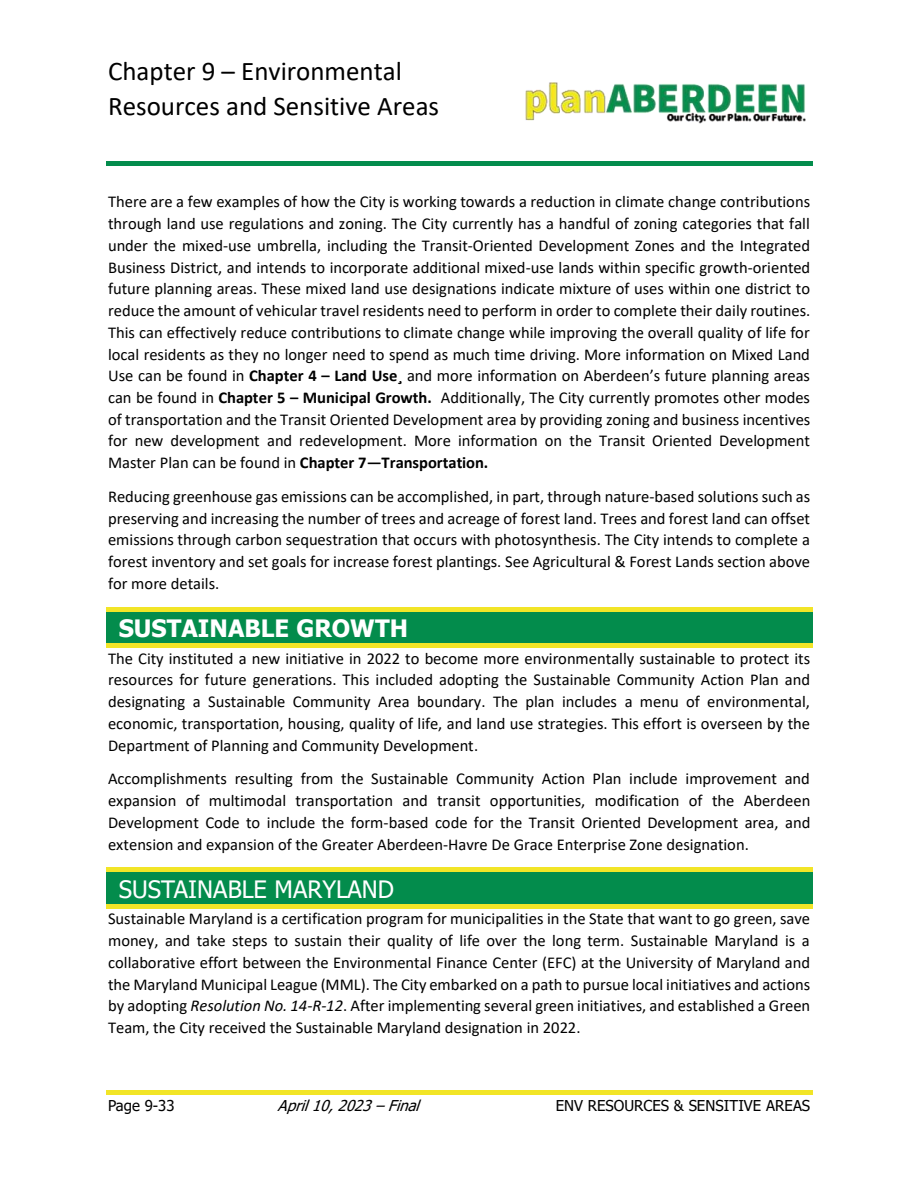
<style>
.page{position:relative;width:918px;height:1188px;background:#fff}
.page>*{position:absolute;margin:0;border:0;box-sizing:border-box;transform-origin:0 0}
.t1{font:27px/35.5px "Calibri";color:#000}
.t2{font:24px "Tahoma";color:#fff}
.t3{font:700 24px "Tahoma";color:#fff}
.t4{font:16.5px/21.8px "Calibri";color:#000;text-align:justify}
.t5{font:15px "Tahoma";color:#000}
.t6{font:italic 15px "Tahoma";color:#000}
.s1{font-weight:700}
.s2{font-style:italic}
</style>
<div class="page">
<hr style="left:106px;top:161px;width:706px;height:4px;background:#038c4c">
<div style="left:106px;top:1090px;width:706px;height:5px;background:#f2e527"></div>
<img style="left:525px;top:82px;width:281px;height:42px">
<div style="left:106px;top:612px;width:706px;height:32px;background:#038c4c"></div>
<div style="left:106px;top:607px;width:706px;height:5px;background:#f2e527"></div>
<hr style="left:106px;top:644px;width:706px;height:4px;background:#f2e527">
<div style="left:106px;top:872px;width:706px;height:32px;background:#038c4c"></div>
<hr style="left:106px;top:868px;width:706px;height:4px;background:#f2e527">
<div style="left:106px;top:904px;width:706px;height:5px;background:#f2e527"></div>
<h1 class="t1" style="left:108px;top:55px;width:333px">Chapter 9 – Environmental<br>Resources and Sensitive Areas</h1>
<p class="t4" style="left:108px;top:192px;width:704px">There are a few examples of how the City is working towards a reduction in climate change contributions through land use regulations and zoning. The City currently has a handful of zoning categories that fall under the mixed-use umbrella, including the Transit-Oriented Development Zones and the Integrated Business District, and intends to incorporate additional mixed-use lands within specific growth-oriented future planning areas. These mixed land use designations indicate mixture of uses within one district to reduce the amount of vehicular travel residents need to perform in order to complete their daily routines.<br>This can effectively reduce contributions to climate change while improving the overall quality of life for local residents as they no longer need to spend as much time driving. More information on Mixed Land Use can be found in <span class="s1">Chapter 4 – Land Use¸</span> and more information on Aberdeen’s future planning areas can be found in <span class="s1">Chapter 5 – Municipal Growth.</span> Additionally, The City currently promotes other modes of transportation and the Transit Oriented Development area by providing zoning and business incentives for new development and redevelopment. More information on the Transit Oriented Development Master Plan can be found in <span class="s1">Chapter 7—Transportation.</span></p>
<p class="t4" style="left:108px;top:487px;width:704px">Reducing greenhouse gas emissions can be accomplished, in part, through nature-based solutions such as preserving and increasing the number of trees and acreage of forest land. Trees and forest land can offset emissions through carbon sequestration that occurs with photosynthesis. The City intends to complete a forest inventory and set goals for increase forest plantings. See Agricultural &amp; Forest Lands section above for more details.</p>
<h2 class="t3" style="left:119px;top:613px;width:291px">SUSTAINABLE GROWTH</h2>
<p class="t4" style="left:108px;top:649px;width:704px">The City instituted a new initiative in 2022 to become more environmentally sustainable to protect its resources for future generations. This included adopting the Sustainable Community Action Plan and designating a Sustainable Community Area boundary. The plan includes a menu of environmental, economic, transportation, housing, quality of life, and land use strategies. This effort is overseen by the Department of Planning and Community Development.</p>
<p class="t4" style="left:108px;top:769px;width:704px">Accomplishments resulting from the Sustainable Community Action Plan include improvement and expansion of multimodal transportation and transit opportunities, modification of the Aberdeen Development Code to include the form-based code for the Transit Oriented Development area, and extension and expansion of the Greater Aberdeen-Havre De Grace Enterprise Zone designation.</p>
<h2 class="t2" style="left:119px;top:874px;width:277px">SUSTAINABLE MARYLAND</h2>
<p class="t4" style="left:108px;top:909px;width:704px">Sustainable Maryland is a certification program for municipalities in the State that want to go green, save money, and take steps to sustain their quality of life over the long term. Sustainable Maryland is a collaborative effort between the Environmental Finance Center (EFC) at the University of Maryland and the Maryland Municipal League (MML). The City embarked on a path to pursue local initiatives and actions by adopting <span class="s2">Resolution No. 14-R-12</span>. After implementing several green initiatives, and established a Green Team, the City received the Sustainable Maryland designation in 2022.</p>
<p class="t5" style="left:108px;top:1096px;width:68px">Page 9-33</p>
<p class="t6" style="left:278px;top:1096px;width:147px">April10,2023– Final</p>
<p class="t5" style="left:556px;top:1096px;width:256px">ENV RESOURCES &amp; SENSITIVE AREAS</p>
</div>
